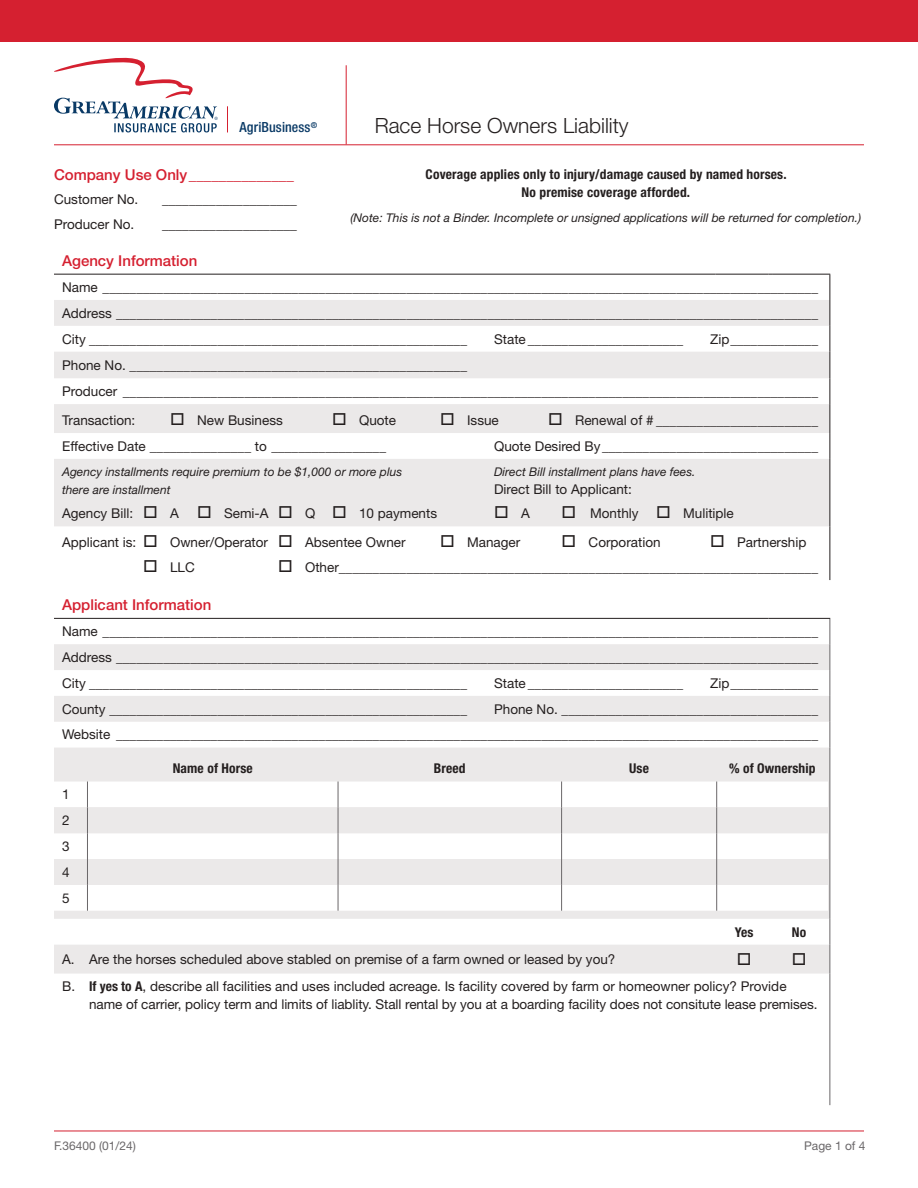
<style>
.page{position:relative;width:918px;height:1188px;background:#fff}
.page>*{position:absolute;margin:0;border:0;box-sizing:border-box;transform-origin:0 0}
.t1{font:300 21px "Helvetica Neue LT Std";color:#241f1f}
.t2{font:500 15px "Helvetica Neue LT Std";color:#d52030}
.t3{font:500 condensed 13.95px "Helvetica Neue LT Std";letter-spacing:.01em;color:#093965}
.t4{font:13.5px/25.8px "Helvetica Neue LT Std";color:#241f1f;text-align:justify}
.t5{font:700 condensed 13.5px/18px "Helvetica Neue LT Std";letter-spacing:.01em;color:#241f1f;text-align:center}
.t6{font:italic 12px "Helvetica Neue LT Std";color:#241f1f}
.t7{font:12px "Helvetica Neue LT Std";color:#6a6769}
.t8{font:500 condensed 8.1px "Helvetica Neue LT Std";color:#093965}
.s1{font-weight:700;font-stretch:condensed}
</style>
<div class="page">
<hr style="left:54px;top:1131px;width:810px;height:1px;background:#d52030">
<div style="left:0;top:0;width:918px;height:42px;background:#d52030"></div>
<hr style="left:54px;top:144px;width:810px;height:1px;background:#d52030">
<hr style="left:346px;top:65px;width:1px;height:79px;background:#d52030">
<svg style="left:54px;top:57px;width:164px;height:75px"></svg>
<svg style="left:227px;top:106px;width:1px;height:26px"></svg>
<svg style="left:54px;top:300px;width:776px;height:226px;fill:#ebe9e9"></svg>
<hr style="left:830px;top:459px;width:1px;height:67px;background:#241f1f">
<hr style="left:830px;top:526px;width:1px;height:54px;background:#241f1f">
<svg style="left:830px;top:275px;width:1px;height:184px"></svg>
<hr style="left:54px;top:274px;width:662px;height:1px;background:#241f1f">
<hr style="left:720px;top:274px;width:48px;height:1px;background:#241f1f">
<hr style="left:773px;top:274px;width:57px;height:1px;background:#241f1f">
<svg style="left:54px;top:644px;width:776px;height:330px;fill:#ebe9e9"></svg>
<svg style="left:830px;top:619px;width:1px;height:129px"></svg>
<hr style="left:830px;top:748px;width:1px;height:171px;background:#6a6769">
<svg style="left:830px;top:919px;width:1px;height:55px"></svg>
<hr style="left:830px;top:974px;width:1px;height:131px;background:#6a6769">
<hr style="left:54px;top:618px;width:666px;height:1px;background:#241f1f">
<hr style="left:720px;top:618px;width:48px;height:1px;background:#241f1f">
<hr style="left:768px;top:618px;width:62px;height:1px;background:#241f1f">
<svg style="left:54px;top:782px;width:774px;height:129px"></svg>
<svg style="left:54px;top:807px;width:774px;height:78px;fill:#ebe9e9"></svg>
<svg style="left:87px;top:782px;width:1px;height:129px"></svg>
<svg style="left:338px;top:782px;width:1px;height:129px"></svg>
<svg style="left:561px;top:782px;width:1px;height:129px"></svg>
<svg style="left:716px;top:782px;width:1px;height:129px"></svg>
<svg style="left:738px;top:953px;width:12px;height:12px"></svg>
<svg style="left:793px;top:953px;width:12px;height:12px"></svg>
<p class="t3" style="left:240px;top:119px;width:72px">AgriBusiness</p>
<h1 class="t1" style="left:375px;top:113px;width:256px">Race Horse Owners Liability</h1>
<p class="t8" style="left:311px;top:120px;width:8px">®</p>
<p class="t2" style="left:54px;top:165px;width:241px">Company Use Only______________</p>
<p class="t4" style="left:54px;top:186px;width:86px">Customer No.</p>
<p class="t4" style="left:162px;top:186px;width:136px">____________________</p>
<p class="t4" style="left:54px;top:211px;width:82px">Producer No.</p>
<p class="t4" style="left:162px;top:211px;width:136px">____________________</p>
<p class="t2" style="left:62px;top:252px;width:137px">Agency Information</p>
<p class="t4" style="left:62px;top:274px;width:757px">Name __________________________________________________________________________________________________________ Address ________________________________________________________________________________________________________ City ________________________________________________________</p>
<p class="t5" style="left:426px;top:165px;width:362px">Coverage applies only to injury/damage caused by named horses.<br>No premise coverage afforded.</p>
<p class="t6" style="left:351px;top:211px;width:512px">(Note: This is not a Binder. Incomplete or unsigned applications will be returned for completion.)</p>
<p class="t4" style="left:494px;top:326px;width:190px">State _______________________</p>
<p class="t4" style="left:710px;top:326px;width:109px">Zip_____________</p>
<p class="t4" style="left:62px;top:352px;width:757px;line-height:26.2px">Phone No. __________________________________________________<br>Producer _______________________________________________________________________________________________________</p>
<p class="t4" style="left:62px;top:407px;width:75px">Transaction:</p>
<p class="t4" style="left:170px;top:407px;width:114px">□ New Business</p>
<p class="t4" style="left:332px;top:407px;width:66px">□ Quote</p>
<p class="t4" style="left:440px;top:407px;width:60px">□ Issue</p>
<p class="t4" style="left:548px;top:407px;width:271px">□ Renewal of # ________________________</p>
<p class="t4" style="left:62px;top:433px;width:325px">Effective Date _______________ to _________________</p>
<p class="t4" style="left:494px;top:433px;width:325px">Quote Desired By________________________________</p>
<p class="t6" style="left:62px;top:464px;width:342px">Agency installments require premium to be $1,000 or more plus</p>
<p class="t6" style="left:494px;top:464px;width:203px">Direct Bill installment plans have fees.</p>
<p class="t6" style="left:62px;top:482px;width:110px">there are installment</p>
<p class="t4" style="left:494px;top:476px;width:139px">Direct Bill to Applicant:</p>
<p class="t4" style="left:62px;top:500px;width:377px">Agency Bill: □ A □ Semi-A □ Q □ 10 payments</p>
<p class="t4" style="left:494px;top:500px;width:37px">□ A</p>
<p class="t4" style="left:562px;top:500px;width:174px">□ Monthly □ Mulitiple</p>
<p class="t4" style="left:62px;top:529px;width:345px">Applicant is: □ Owner/Operator □ Absentee Owner</p>
<p class="t4" style="left:440px;top:529px;width:82px">□ Manager</p>
<p class="t4" style="left:562px;top:529px;width:100px">□ Corporation</p>
<p class="t4" style="left:710px;top:529px;width:98px">□ Partnership</p>
<p class="t4" style="left:143px;top:554px;width:53px">□ LLC</p>
<p class="t4" style="left:278px;top:554px;width:541px">□ Other_______________________________________________________________________</p>
<p class="t2" style="left:62px;top:596px;width:151px">Applicant Information</p>
<p class="t4" style="left:62px;top:618px;width:757px">Name __________________________________________________________________________________________________________ Address ________________________________________________________________________________________________________ City ________________________________________________________</p>
<p class="t4" style="left:494px;top:670px;width:190px">State _______________________</p>
<p class="t4" style="left:710px;top:670px;width:109px">Zip_____________</p>
<p class="t4" style="left:62px;top:696px;width:406px">County _____________________________________________________</p>
<p class="t4" style="left:62px;top:696px;width:757px;text-align:right">Phone No. ______________________________________<br>Website ________________________________________________________________________________________________________</p>
<p class="t5" style="left:173px;top:759px;width:82px">Name of Horse</p>
<p class="t5" style="left:434px;top:759px;width:33px">Breed</p>
<p class="t5" style="left:629px;top:759px;width:21px">Use</p>
<p class="t5" style="left:729px;top:759px;width:88px">% of Ownership</p>
<p class="t4" style="left:62px;top:781px;width:9px">1<br>2<br>3<br>4<br>5</p>
<p class="t5" style="left:735px;top:923px;width:20px">Yes</p>
<p class="t5" style="left:792px;top:923px;width:16px">No</p>
<p class="t4" style="left:62px;top:946px;width:555px">A. Are the horses scheduled above stabled on premise of a farm owned or leased by you?</p>
<p class="t4" style="left:89px;top:977px;width:730px;line-height:18px;text-indent:-27px">B. <span class="s1">If yes to A</span>, describe all facilities and uses included acreage. Is facility covered by farm or homeowner policy? Provide name of carrier, policy term and limits of liablity. Stall rental by you at a boarding facility does not consitute lease premises.</p>
<p class="t7" style="left:54px;top:1139px;width:83px">F.36400 (01/24)</p>
<p class="t7" style="left:804px;top:1139px;width:63px">Page 1 of 4</p>
</div>
